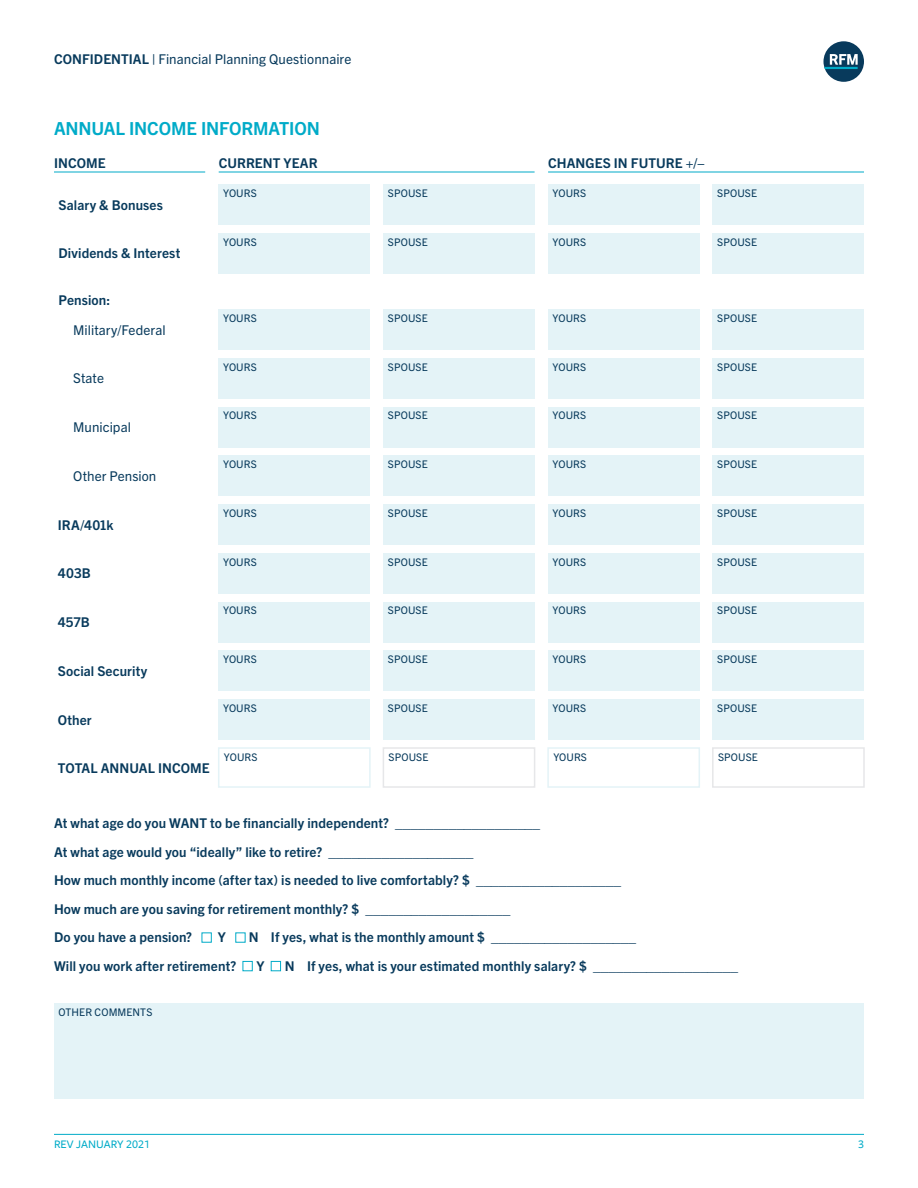
<style>
.page{position:relative;width:918px;height:1188px;background:#fff}
.page>*{position:absolute;margin:0;border:0;box-sizing:border-box;transform-origin:0 0}
.t1{font:700 18px "Trade Gothic Next LT Pro";letter-spacing:-.01em;color:#00abc8}
.t2{font:700 13.5px "Trade Gothic Next LT Pro";letter-spacing:.01em;color:#083a5c}
.t3{font:13.5px "Trade Gothic Next LT Pro";letter-spacing:.005em;color:#083a5c}
.t4{font:500 12px "Freight Sans Pro";color:#00abc8}
.t5{font:10.5px "Trade Gothic Next LT Pro";letter-spacing:.01em;color:#083a5c}
.s1{font-weight:700}
.s2{font-weight:400}
.s3{color:#00abc8}
</style>
<div class="page">
<hr style="left:219px;top:172px;width:316px;height:1px;background:#00abc8">
<hr style="left:54px;top:172px;width:151px;height:1px;background:#00abc8">
<hr style="left:548px;top:172px;width:316px;height:1px;background:#00abc8">
<hr style="left:54px;top:1134px;width:810px;height:1px;background:#00abc8">
<div style="left:219px;top:185px;width:151px;height:40px;background:#e4f3f7"></div>
<div style="left:219px;top:233px;width:151px;height:41px;background:#e4f3f7"></div>
<div style="left:219px;top:309px;width:151px;height:41px;background:#e4f3f7"></div>
<div style="left:219px;top:358px;width:151px;height:41px;background:#e4f3f7"></div>
<div style="left:219px;top:407px;width:151px;height:40px;background:#e4f3f7"></div>
<div style="left:219px;top:456px;width:151px;height:40px;background:#e4f3f7"></div>
<div style="left:219px;top:504px;width:151px;height:41px;background:#e4f3f7"></div>
<div style="left:219px;top:553px;width:151px;height:41px;background:#e4f3f7"></div>
<div style="left:219px;top:651px;width:151px;height:40px;background:#e4f3f7"></div>
<div style="left:219px;top:602px;width:151px;height:40px;background:#e4f3f7"></div>
<div style="left:219px;top:699px;width:151px;height:41px;background:#e4f3f7"></div>
<div style="left:218px;top:747px;width:153px;height:41px;border:2px solid #e4f3f7"></div>
<div style="left:54px;top:1003px;width:810px;height:96px;background:#e4f3f7"></div>
<div style="left:548px;top:185px;width:151px;height:40px;background:#e4f3f7"></div>
<div style="left:548px;top:233px;width:151px;height:41px;background:#e4f3f7"></div>
<div style="left:548px;top:309px;width:151px;height:41px;background:#e4f3f7"></div>
<div style="left:548px;top:358px;width:151px;height:41px;background:#e4f3f7"></div>
<div style="left:548px;top:407px;width:151px;height:40px;background:#e4f3f7"></div>
<div style="left:548px;top:456px;width:151px;height:40px;background:#e4f3f7"></div>
<div style="left:548px;top:504px;width:151px;height:41px;background:#e4f3f7"></div>
<div style="left:548px;top:553px;width:151px;height:41px;background:#e4f3f7"></div>
<div style="left:548px;top:651px;width:151px;height:40px;background:#e4f3f7"></div>
<div style="left:548px;top:602px;width:151px;height:40px;background:#e4f3f7"></div>
<div style="left:548px;top:699px;width:151px;height:41px;background:#e4f3f7"></div>
<div style="left:547px;top:747px;width:153px;height:41px;border:2px solid #e4f3f7"></div>
<div style="left:383px;top:185px;width:152px;height:40px;background:#e4f3f7"></div>
<div style="left:383px;top:233px;width:152px;height:41px;background:#e4f3f7"></div>
<div style="left:383px;top:309px;width:152px;height:41px;background:#e4f3f7"></div>
<div style="left:383px;top:358px;width:152px;height:41px;background:#e4f3f7"></div>
<div style="left:383px;top:407px;width:152px;height:40px;background:#e4f3f7"></div>
<div style="left:383px;top:456px;width:152px;height:40px;background:#e4f3f7"></div>
<div style="left:383px;top:504px;width:152px;height:41px;background:#e4f3f7"></div>
<div style="left:383px;top:553px;width:152px;height:41px;background:#e4f3f7"></div>
<div style="left:383px;top:651px;width:152px;height:40px;background:#e4f3f7"></div>
<div style="left:383px;top:602px;width:152px;height:40px;background:#e4f3f7"></div>
<div style="left:383px;top:699px;width:152px;height:41px;background:#e4f3f7"></div>
<div style="left:383px;top:747px;width:152px;height:41px;border:2px solid #e6e7e9"></div>
<div style="left:713px;top:185px;width:151px;height:40px;background:#e4f3f7"></div>
<div style="left:713px;top:233px;width:151px;height:41px;background:#e4f3f7"></div>
<div style="left:713px;top:309px;width:151px;height:41px;background:#e4f3f7"></div>
<div style="left:713px;top:358px;width:151px;height:41px;background:#e4f3f7"></div>
<div style="left:713px;top:407px;width:151px;height:40px;background:#e4f3f7"></div>
<div style="left:713px;top:456px;width:151px;height:40px;background:#e4f3f7"></div>
<div style="left:713px;top:504px;width:151px;height:41px;background:#e4f3f7"></div>
<div style="left:713px;top:553px;width:151px;height:41px;background:#e4f3f7"></div>
<div style="left:713px;top:651px;width:151px;height:40px;background:#e4f3f7"></div>
<div style="left:713px;top:602px;width:151px;height:40px;background:#e4f3f7"></div>
<div style="left:713px;top:699px;width:151px;height:41px;background:#e4f3f7"></div>
<div style="left:712px;top:747px;width:153px;height:41px;border:2px solid #e6e7e9"></div>
<div style="left:824px;top:41px;width:40px;height:41px;background:#083a5c;border-radius:50%"></div>
<svg style="left:824px;top:54px;width:34px;height:15px"></svg>
<p class="t3" style="left:54px;top:50px;width:299px"><span class="s1">CONFIDENTIAL |</span> Financial Planning Questionnaire</p>
<p class="t1" style="left:54px;top:116px;width:267px">ANNUAL INCOME INFORMATION</p>
<p class="t2" style="left:54px;top:154px;width:53px">INCOME</p>
<p class="t2" style="left:219px;top:154px;width:101px">CURRENT YEAR</p>
<p class="t2" style="left:548px;top:154px;width:158px">CHANGES IN FUTURE +/−</p>
<p class="t5" style="left:223px;top:186px;width:35px">YOURS</p>
<p class="t2" style="left:58px;top:196px;width:106px">Salary &amp; Bonuses</p>
<p class="t2" style="left:58px;top:244px;width:123px">Dividends &amp; Interest</p>
<p class="t2" style="left:58px;top:291px;width:53px">Pension:</p>
<p class="t5" style="left:388px;top:186px;width:41px">SPOUSE</p>
<p class="t5" style="left:553px;top:186px;width:35px">YOURS</p>
<p class="t5" style="left:223px;top:235px;width:35px">YOURS</p>
<p class="t5" style="left:388px;top:235px;width:41px">SPOUSE</p>
<p class="t5" style="left:553px;top:235px;width:35px">YOURS</p>
<p class="t5" style="left:717px;top:186px;width:41px">SPOUSE</p>
<p class="t5" style="left:717px;top:235px;width:41px">SPOUSE</p>
<p class="t5" style="left:223px;top:311px;width:35px">YOURS</p>
<p class="t5" style="left:388px;top:311px;width:41px">SPOUSE</p>
<p class="t5" style="left:553px;top:311px;width:35px">YOURS</p>
<p class="t5" style="left:717px;top:311px;width:41px">SPOUSE</p>
<p class="t3" style="left:73px;top:320px;width:94px">Military/Federal</p>
<p class="t5" style="left:223px;top:359px;width:35px">YOURS</p>
<p class="t5" style="left:388px;top:359px;width:41px">SPOUSE</p>
<p class="t5" style="left:553px;top:359px;width:35px">YOURS</p>
<p class="t5" style="left:717px;top:359px;width:41px">SPOUSE</p>
<p class="t3" style="left:73px;top:369px;width:32px">State</p>
<p class="t5" style="left:223px;top:408px;width:35px">YOURS</p>
<p class="t5" style="left:388px;top:408px;width:41px">SPOUSE</p>
<p class="t5" style="left:553px;top:408px;width:35px">YOURS</p>
<p class="t5" style="left:717px;top:408px;width:41px">SPOUSE</p>
<p class="t3" style="left:73px;top:418px;width:59px">Municipal</p>
<p class="t5" style="left:223px;top:457px;width:35px">YOURS</p>
<p class="t5" style="left:388px;top:457px;width:41px">SPOUSE</p>
<p class="t5" style="left:553px;top:457px;width:35px">YOURS</p>
<p class="t5" style="left:717px;top:457px;width:41px">SPOUSE</p>
<p class="t3" style="left:73px;top:467px;width:85px">Other Pension</p>
<p class="t5" style="left:223px;top:506px;width:35px">YOURS</p>
<p class="t5" style="left:388px;top:506px;width:41px">SPOUSE</p>
<p class="t5" style="left:553px;top:506px;width:35px">YOURS</p>
<p class="t5" style="left:717px;top:506px;width:41px">SPOUSE</p>
<p class="t2" style="left:58px;top:515px;width:57px">IRA/401k</p>
<p class="t5" style="left:223px;top:554px;width:35px">YOURS</p>
<p class="t5" style="left:388px;top:554px;width:41px">SPOUSE</p>
<p class="t5" style="left:553px;top:554px;width:35px">YOURS</p>
<p class="t5" style="left:717px;top:554px;width:41px">SPOUSE</p>
<p class="t2" style="left:58px;top:564px;width:35px">403B</p>
<p class="t5" style="left:223px;top:603px;width:35px">YOURS</p>
<p class="t5" style="left:388px;top:603px;width:41px">SPOUSE</p>
<p class="t5" style="left:553px;top:603px;width:35px">YOURS</p>
<p class="t5" style="left:717px;top:603px;width:41px">SPOUSE</p>
<p class="t2" style="left:58px;top:613px;width:34px">457B</p>
<p class="t5" style="left:223px;top:652px;width:35px">YOURS</p>
<p class="t5" style="left:388px;top:652px;width:41px">SPOUSE</p>
<p class="t5" style="left:553px;top:652px;width:35px">YOURS</p>
<p class="t5" style="left:717px;top:652px;width:41px">SPOUSE</p>
<p class="t2" style="left:58px;top:662px;width:91px">Social Security</p>
<p class="t5" style="left:223px;top:701px;width:35px">YOURS</p>
<p class="t5" style="left:388px;top:701px;width:41px">SPOUSE</p>
<p class="t5" style="left:553px;top:701px;width:35px">YOURS</p>
<p class="t5" style="left:717px;top:701px;width:41px">SPOUSE</p>
<p class="t2" style="left:58px;top:710px;width:35px">Other</p>
<p class="t2" style="left:58px;top:759px;width:154px">TOTAL ANNUAL INCOME</p>
<p class="t5" style="left:224px;top:750px;width:35px">YOURS</p>
<p class="t5" style="left:389px;top:750px;width:41px">SPOUSE</p>
<p class="t5" style="left:553px;top:750px;width:35px">YOURS</p>
<p class="t5" style="left:718px;top:750px;width:41px">SPOUSE</p>
<p class="t2" style="left:54px;top:814px;width:488px">At what age do you WANT to be financially independent? <span class="s2">___________________</span></p>
<p class="t2" style="left:54px;top:842px;width:421px">At what age would you “ideally” like to retire? <span class="s2">___________________</span></p>
<p class="t2" style="left:54px;top:871px;width:568px">How much monthly income (after tax) is needed to live comfortably? $ <span class="s2">___________________</span></p>
<p class="t2" style="left:54px;top:899px;width:458px">How much are you saving for retirement monthly? $ <span class="s2">___________________</span></p>
<p class="t2" style="left:54px;top:928px;width:584px">Do you have a pension? <span class="s3">■</span> Y <span class="s3">■</span> N If yes, what is the monthly amount $ <span class="s2">___________________</span></p>
<p class="t2" style="left:54px;top:956px;width:686px">Will you work after retirement? <span class="s3">■</span> Y <span class="s3">■</span> N If yes, what is your estimated monthly salary? $ <span class="s2">___________________</span></p>
<p class="t5" style="left:58px;top:1005px;width:95px">OTHER COMMENTS</p>
<p class="t4" style="left:54px;top:1137px;width:98px">REV JANUARY 2021</p>
<p class="t4" style="left:858px;top:1137px;width:7px">3</p>
</div>
